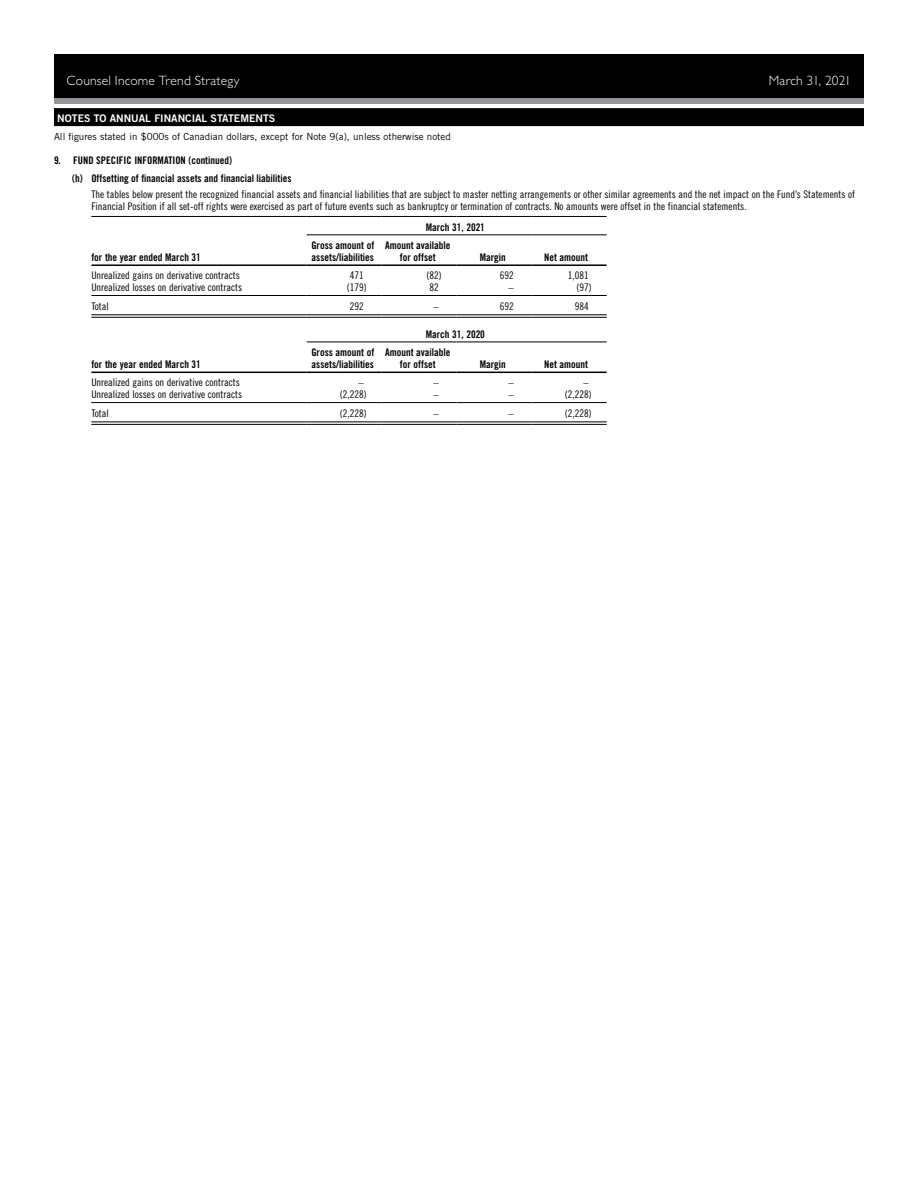
<style>
.page{position:relative;width:918px;height:1188px;background:#fff}
.page>*{position:absolute;margin:0;border:0;box-sizing:border-box;transform-origin:0 0}
.t1{font:300 13.5px "Gill Sans Std";letter-spacing:.015em;color:#fff}
._2_-__a{font:10.5px/12px "Trade Gothic LT Std Cn 18";color:#000}
.S2_-__a__title_bold{font:10.5px/12px "Trade Gothic LT Std Bd Cn 20";color:#000}
.t2{font:10.5px "Trade Gothic LT Std Bd 2";color:#fff}
.t3{font:9.75px "Trade Gothic LT Std";color:#000}
</style>
<div class="page">
<div style="left:54px;top:54px;width:810px;height:46px;background:#000"></div>
<div style="left:54px;top:98px;width:810px;height:5px;background:#939598"></div>
<div style="left:54px;top:108px;width:810px;height:18px;background:#000"></div>
<hr style="left:91px;top:216px;width:216px;height:1px;background:#000">
<hr style="left:307px;top:216px;width:75px;height:1px;background:#000">
<hr style="left:382px;top:216px;width:75px;height:1px;background:#000">
<hr style="left:457px;top:216px;width:75px;height:1px;background:#000">
<hr style="left:532px;top:216px;width:75px;height:1px;background:#000">
<hr style="left:307px;top:234px;width:75px;height:1px;background:#000">
<hr style="left:382px;top:234px;width:75px;height:1px;background:#000">
<hr style="left:457px;top:234px;width:75px;height:1px;background:#000">
<hr style="left:532px;top:234px;width:75px;height:1px;background:#000">
<hr style="left:91px;top:264px;width:216px;height:2px;background:#000">
<hr style="left:307px;top:264px;width:75px;height:2px;background:#000">
<hr style="left:382px;top:264px;width:75px;height:2px;background:#000">
<hr style="left:457px;top:264px;width:75px;height:2px;background:#000">
<hr style="left:532px;top:264px;width:75px;height:2px;background:#000">
<hr style="left:91px;top:315px;width:216px;height:1px;background:#000">
<hr style="left:91px;top:317px;width:216px;height:1px;background:#000">
<hr style="left:307px;top:315px;width:75px;height:1px;background:#000">
<hr style="left:307px;top:317px;width:75px;height:1px;background:#000">
<hr style="left:382px;top:315px;width:75px;height:1px;background:#000">
<hr style="left:382px;top:317px;width:75px;height:1px;background:#000">
<hr style="left:457px;top:315px;width:75px;height:1px;background:#000">
<hr style="left:457px;top:317px;width:75px;height:1px;background:#000">
<hr style="left:532px;top:315px;width:75px;height:1px;background:#000">
<hr style="left:532px;top:317px;width:75px;height:1px;background:#000">
<hr style="left:91px;top:295px;width:216px;height:1px;background:#000">
<hr style="left:307px;top:295px;width:75px;height:1px;background:#000">
<hr style="left:382px;top:295px;width:75px;height:1px;background:#000">
<hr style="left:457px;top:295px;width:75px;height:1px;background:#000">
<hr style="left:532px;top:295px;width:75px;height:1px;background:#000">
<hr style="left:307px;top:342px;width:75px;height:1px;background:#000">
<hr style="left:382px;top:342px;width:75px;height:1px;background:#000">
<hr style="left:457px;top:342px;width:75px;height:1px;background:#000">
<hr style="left:532px;top:342px;width:75px;height:1px;background:#000">
<hr style="left:91px;top:372px;width:216px;height:1px;background:#000">
<hr style="left:307px;top:372px;width:75px;height:1px;background:#000">
<hr style="left:382px;top:372px;width:75px;height:1px;background:#000">
<hr style="left:457px;top:372px;width:75px;height:1px;background:#000">
<hr style="left:532px;top:372px;width:75px;height:1px;background:#000">
<hr style="left:91px;top:422px;width:216px;height:1px;background:#000">
<hr style="left:91px;top:424px;width:216px;height:1px;background:#000">
<hr style="left:307px;top:422px;width:75px;height:1px;background:#000">
<hr style="left:307px;top:424px;width:75px;height:1px;background:#000">
<hr style="left:382px;top:422px;width:75px;height:1px;background:#000">
<hr style="left:382px;top:424px;width:75px;height:1px;background:#000">
<hr style="left:457px;top:422px;width:75px;height:1px;background:#000">
<hr style="left:457px;top:424px;width:75px;height:1px;background:#000">
<hr style="left:532px;top:422px;width:75px;height:1px;background:#000">
<hr style="left:532px;top:424px;width:75px;height:1px;background:#000">
<hr style="left:91px;top:402px;width:216px;height:1px;background:#000">
<hr style="left:307px;top:402px;width:75px;height:1px;background:#000">
<hr style="left:382px;top:402px;width:75px;height:1px;background:#000">
<hr style="left:457px;top:402px;width:75px;height:1px;background:#000">
<hr style="left:532px;top:402px;width:75px;height:1px;background:#000">
<p class="t1" style="left:67px;top:72px;width:174px">Counsel Income Trend Strategy</p>
<p class="t1" style="left:769px;top:72px;width:84px">March 31, 2021</p>
<p class="t2" style="left:57px;top:111px;width:220px">NOTES TO ANNUAL FINANCIAL STATEMENTS</p>
<p class="t3" style="left:54px;top:130px;width:398px">All figures stated in $000s of Canadian dollars, except for Note 9(a), unless otherwise noted</p>
<p class="S2_-__a__title_bold" style="left:72px;top:172px;width:221px">(h) Offsetting of financial assets and financial liabilities</p>
<p class="_2_-__a" style="left:91px;top:188px;width:765px">The tables below present the recognized financial assets and financial liabilities that are subject to master netting arrangements or other similar agreements and the net impact on the Fund’s Statements of<br>Financial Position if all set-off rights were exercised as part of future events such as bankruptcy or termination of contracts. No amounts were offset in the financial statements.</p>
<p class="S2_-__a__title_bold" style="left:426px;top:221px;width:61px">March 31, 2021</p>
<p class="S2_-__a__title_bold" style="left:91px;top:251px;width:111px">for the year ended March 31</p>
<p class="S2_-__a__title_bold" style="left:54px;top:154px;width:180px">9. FUND SPECIFIC INFORMATION (continued)</p>
<p class="S2_-__a__title_bold" style="left:311px;top:239px;width:64px">Gross amount of assets/liabilities</p>
<p class="S2_-__a__title_bold" style="left:385px;top:239px;width:67px;text-align:center">Amount available for offset</p>
<p class="S2_-__a__title_bold" style="left:480px;top:251px;width:28px">Margin</p>
<p class="S2_-__a__title_bold" style="left:544px;top:251px;width:45px">Net amount</p>
<p class="_2_-__a" style="left:91px;top:269px;width:150px">Unrealized gains on derivative contracts</p>
<p class="_2_-__a" style="left:350px;top:269px;width:15px">471</p>
<p class="_2_-__a" style="left:426px;top:269px;width:17px">(82)</p>
<p class="_2_-__a" style="left:500px;top:269px;width:15px">692</p>
<p class="_2_-__a" style="left:568px;top:269px;width:22px">1,081</p>
<p class="_2_-__a" style="left:91px;top:281px;width:152px">Unrealized losses on derivative contracts</p>
<p class="_2_-__a" style="left:347px;top:281px;width:21px">(179)</p>
<p class="_2_-__a" style="left:429px;top:281px;width:11px">82</p>
<p class="_2_-__a" style="left:508px;top:281px;width:7px">–</p>
<p class="_2_-__a" style="left:576px;top:281px;width:17px">(97)</p>
<p class="_2_-__a" style="left:91px;top:300px;width:19px">Total</p>
<p class="_2_-__a" style="left:350px;top:300px;width:15px">292</p>
<p class="_2_-__a" style="left:433px;top:300px;width:7px">–</p>
<p class="_2_-__a" style="left:500px;top:300px;width:15px">692</p>
<p class="_2_-__a" style="left:575px;top:300px;width:15px">984</p>
<p class="S2_-__a__title_bold" style="left:426px;top:328px;width:61px">March 31, 2020</p>
<p class="S2_-__a__title_bold" style="left:91px;top:358px;width:111px">for the year ended March 31</p>
<p class="S2_-__a__title_bold" style="left:311px;top:346px;width:64px">Gross amount of assets/liabilities</p>
<p class="S2_-__a__title_bold" style="left:385px;top:346px;width:67px;text-align:center">Amount available for offset</p>
<p class="S2_-__a__title_bold" style="left:480px;top:358px;width:28px">Margin</p>
<p class="S2_-__a__title_bold" style="left:544px;top:358px;width:45px">Net amount</p>
<p class="_2_-__a" style="left:91px;top:377px;width:150px">Unrealized gains on derivative contracts</p>
<p class="_2_-__a" style="left:358px;top:377px;width:7px">–</p>
<p class="_2_-__a" style="left:433px;top:377px;width:7px">–</p>
<p class="_2_-__a" style="left:508px;top:377px;width:7px">–</p>
<p class="_2_-__a" style="left:583px;top:377px;width:7px">–</p>
<p class="_2_-__a" style="left:91px;top:388px;width:152px">Unrealized losses on derivative contracts</p>
<p class="_2_-__a" style="left:340px;top:388px;width:28px">(2,228)</p>
<p class="_2_-__a" style="left:433px;top:388px;width:7px">–</p>
<p class="_2_-__a" style="left:508px;top:388px;width:7px">–</p>
<p class="_2_-__a" style="left:565px;top:388px;width:28px">(2,228)</p>
<p class="_2_-__a" style="left:91px;top:407px;width:19px">Total</p>
<p class="_2_-__a" style="left:340px;top:407px;width:28px">(2,228)</p>
<p class="_2_-__a" style="left:433px;top:407px;width:7px">–</p>
<p class="_2_-__a" style="left:508px;top:407px;width:7px">–</p>
<p class="_2_-__a" style="left:565px;top:407px;width:28px">(2,228)</p>
</div>
